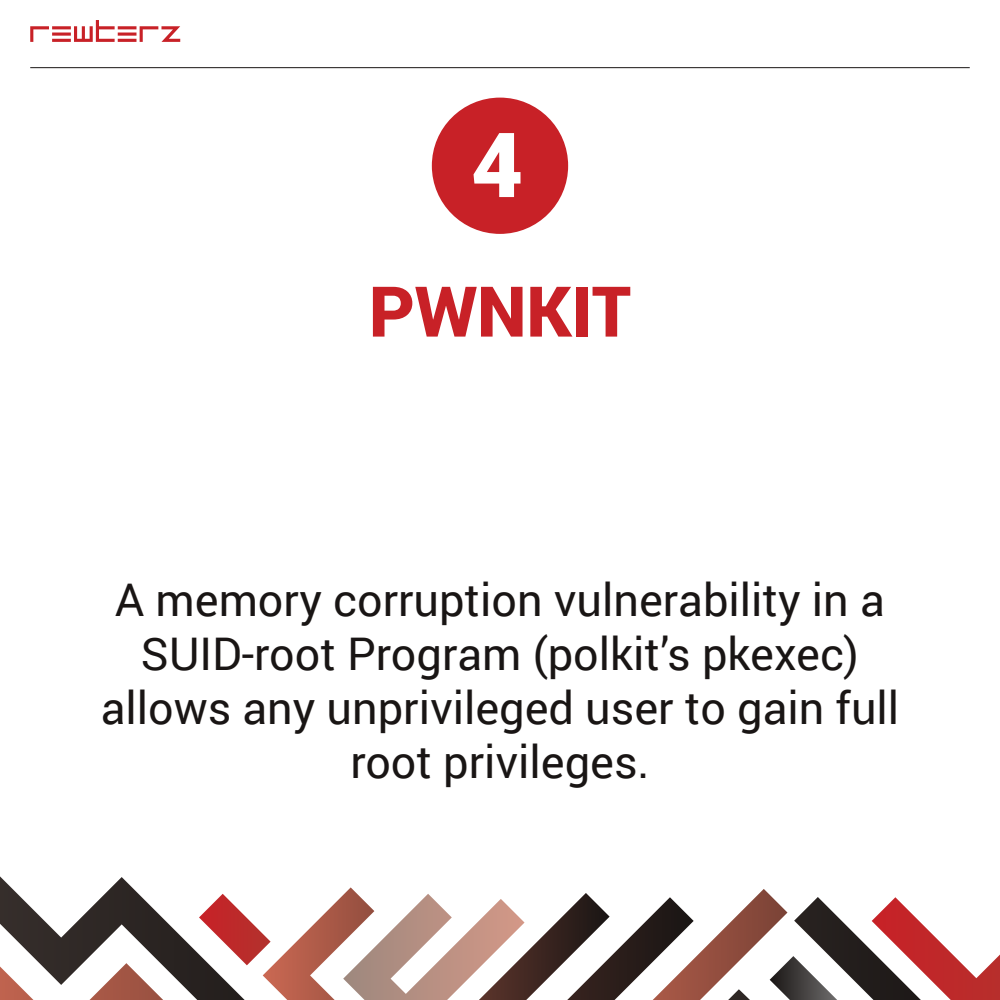
<style>
.page{position:relative;width:1000px;height:1000px;background:#fff}
.page>*{position:absolute;margin:0;border:0;box-sizing:border-box;transform-origin:0 0}
.t1{font:900 90px "Roboto";color:#fff}
.t2{font:900 70px "Roboto";color:#c82127}
.t3{font:45px/54px "Roboto";color:#191514;text-align:center}
</style>
<div class="page">
<svg style="left:610px;top:914px;width:43px;height:86px"></svg>
<svg style="left:653px;top:889px;width:347px;height:111px"></svg>
<svg style="left:0;top:876px;width:610px;height:124px"></svg>
<div style="left:432px;top:98px;width:136px;height:136px;background:#c82127;border-radius:50%"></div>
<svg style="left:30px;top:20px;width:150px;height:22px"></svg>
<hr style="left:30px;top:67px;width:940px;height:1px;background:#191514">
<h1 class="t1" style="left:471px;top:101px;width:54px">4</h1>
<h2 class="t2" style="left:369px;top:262px;width:264px">PWNKIT</h2>
<p class="t3" style="left:101px;top:571px;width:800px">A memory corruption vulnerability in a SUID-root Program (polkit’s pkexec) allows any unprivileged user to gain full root privileges.</p>
</div>
